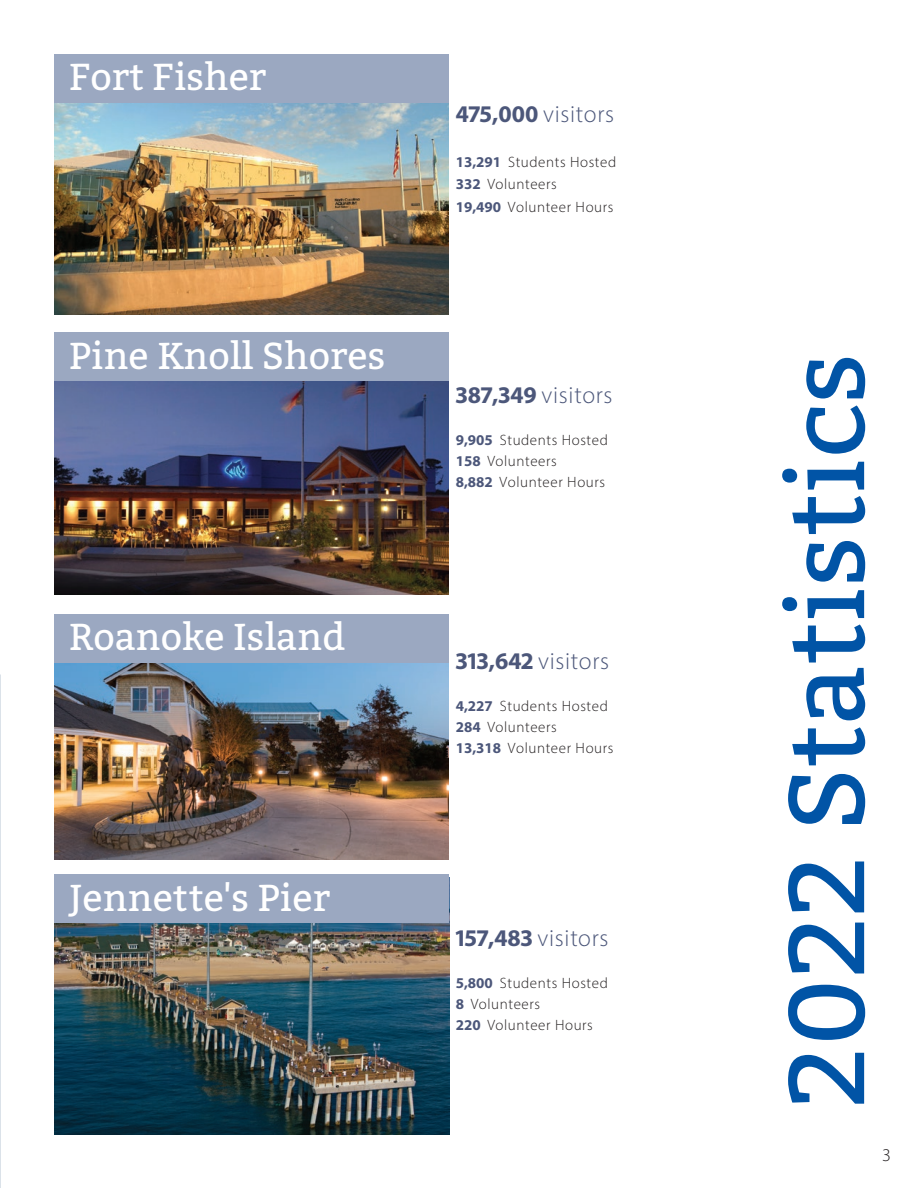
<style>
.page{position:relative;width:918px;height:1188px;background:#fff}
.page>*{position:absolute;margin:0;border:0;box-sizing:border-box;transform-origin:0 0}
.t1{font:107.1px "Bitter";color:#0154a6}
.t2{font:37.5px "Bitter";color:#fff}
.t3{font:300 24px "Myriad Pro";letter-spacing:.03em;color:#4c577a}
.t4{font:300 18px "Myriad Pro";color:#231f20}
.t5{font:300 15px/21px "Myriad Pro";letter-spacing:.04em;color:#231f20}
.s1{font-weight:700}
.s2{font-weight:700;color:#4c577a}
</style>
<div class="page">
<img style="left:54px;top:663px;width:395px;height:196px">
<img style="left:54px;top:381px;width:395px;height:213px">
<img style="left:54px;top:923px;width:395px;height:212px">
<img style="left:54px;top:103px;width:395px;height:212px">
<div style="left:54px;top:54px;width:395px;height:49px;background:#9ba8c1"></div>
<div style="left:54px;top:614px;width:395px;height:49px;background:#9ba8c1"></div>
<div style="left:54px;top:332px;width:395px;height:49px;background:#9ba8c1"></div>
<div style="left:54px;top:874px;width:395px;height:49px;background:#9ba8c1"></div>
<h2 class="t2" style="left:69px;top:53px;width:199px">Fort Fisher</h2>
<h2 class="t2" style="left:69px;top:332px;width:318px">Pine Knoll Shores</h2>
<h2 class="t2" style="left:69px;top:613px;width:278px">Roanoke Island</h2>
<h2 class="t2" style="left:69px;top:874px;width:263px">Jennette's Pier</h2>
<h3 class="t3" style="left:456px;top:99px;width:160px"><span class="s1">475,000</span> visitors</h3>
<p class="t5" style="left:456px;top:150px;width:162px;line-height:22.5px"><span class="s2">13,291</span> Students Hosted<br><span class="s2">332</span> Volunteers<br><span class="s2">19,490</span> Volunteer Hours</p>
<h3 class="t3" style="left:456px;top:381px;width:158px"><span class="s1">387,349</span> visitors</h3>
<p class="t5" style="left:456px;top:430px;width:154px"><span class="s2">9,905</span> Students Hosted<br><span class="s2">158</span> Volunteers<br><span class="s2">8,882</span> Volunteer Hours</p>
<h3 class="t3" style="left:456px;top:646px;width:155px"><span class="s1">313,642</span> visitors</h3>
<p class="t5" style="left:456px;top:695px;width:159px"><span class="s2">4,227</span> Students Hosted<br><span class="s2">284</span> Volunteers<br><span class="s2">13,318</span> Volunteer Hours</p>
<h3 class="t3" style="left:456px;top:924px;width:154px"><span class="s1">157,483</span> visitors</h3>
<p class="t5" style="left:456px;top:972px;width:154px"><span class="s2">5,800</span> Students Hosted<br><span class="s2">8</span> Volunteers<br><span class="s2">220</span> Volunteer Hours</p>
<h1 class="t1" style="left:759px;top:1108px;width:757px;rotate:-90deg">2022 Statistics</h1>
<p class="t4" style="left:882px;top:1144px;width:10px">3</p>
</div>
